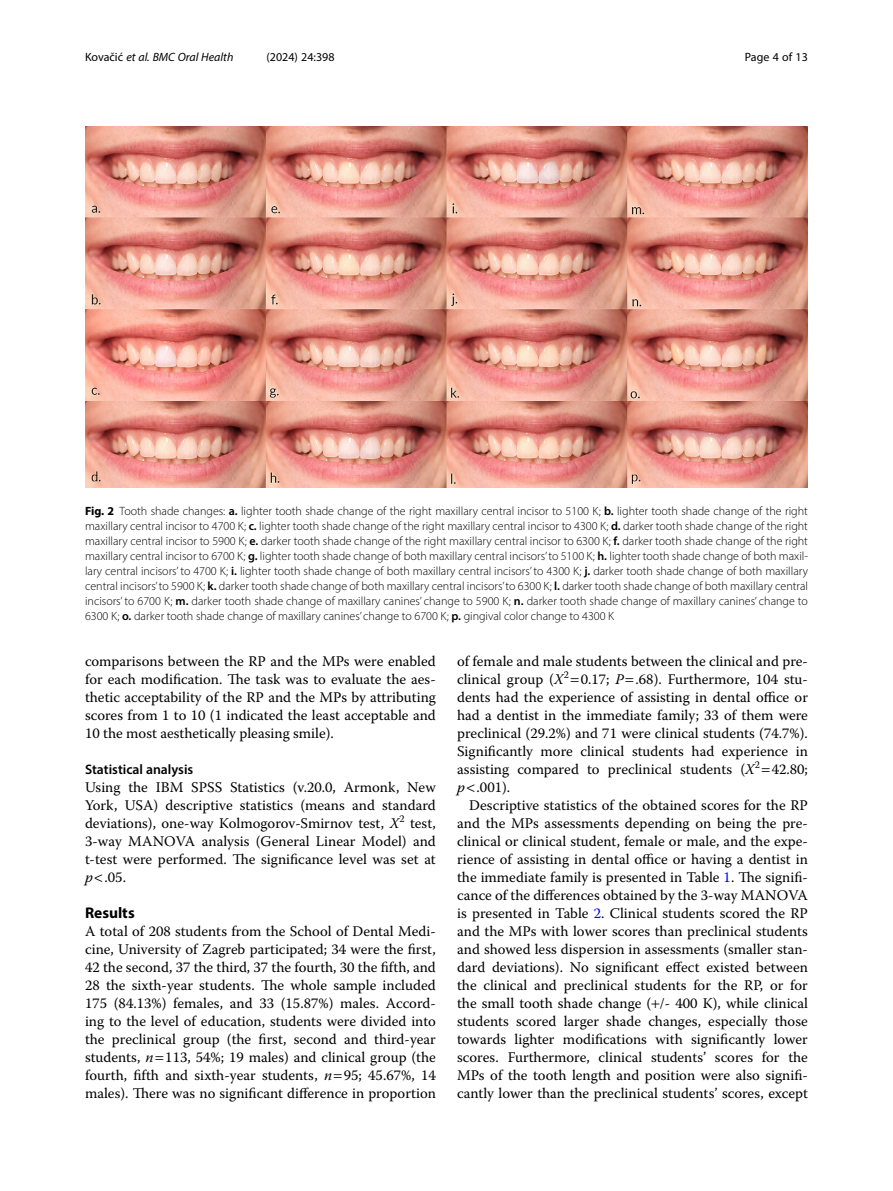
<style>
.page{position:relative;width:893px;height:1191px;background:#fff}
.page>*{position:absolute;margin:0;border:0;box-sizing:border-box;transform-origin:0 0}
.Head_1{font:700 15.45px "Myriad Pro";color:#000}
.Body_Text{font:14.7px/18px "Warnock Pro";color:#000;text-align:justify}
.Body_Text_Indent{font:14.7px/18px "Warnock Pro";color:#000;text-align:justify}
.Head_2{font:600 13.8px "Myriad Pro";color:#000}
.Figure_Caption{font:300 12px/15px "Myriad Pro";color:#000;text-align:justify}
.t1{font:italic 12px "Myriad Pro";color:#000}
.t2{font:12px "Myriad Pro";color:#000}
.s1{font-style:normal}
.s2{font-weight:700}
.s3{font-weight:600}
.s4{font-style:italic}
.s5{color:#00f}
</style>
<div class="page">
<img style="left:85px;top:126px;width:723px;height:361px">
<p class="t1" style="left:85px;top:50px;width:150px"><span class="s1">Kovačić</span> et al. BMC Oral Health</p>
<p class="t2" style="left:267px;top:50px;width:70px">(2024) 24:398</p>
<p class="t2" style="left:745px;top:50px;width:65px">Page 4 of 13</p>
<p class="Figure_Caption" style="left:85px;top:503px;width:724px"><span class="s2">Fig. 2</span> Tooth shade changes: <span class="s3">a.</span> lighter tooth shade change of the right maxillary central incisor to 5100 K; <span class="s3">b.</span> lighter tooth shade change of the right maxillary central incisor to 4700 K; <span class="s3">c.</span> lighter tooth shade change of the right maxillary central incisor to 4300 K; <span class="s3">d.</span> darker tooth shade change of the right maxillary central incisor to 5900 K; <span class="s3">e.</span> darker tooth shade change of the right maxillary central incisor to 6300 K; <span class="s3">f.</span> darker tooth shade change of the right maxillary central incisor to 6700 K; <span class="s3">g.</span> lighter tooth shade change of both maxillary central incisors’ to 5100 K; <span class="s3">h.</span> lighter tooth shade change of both maxil&shy;lary central incisors’ to 4700 K; <span class="s3">i.</span> lighter tooth shade change of both maxillary central incisors’ to 4300 K; <span class="s3">j.</span> darker tooth shade change of both maxillary central incisors’ to 5900 K; <span class="s3">k.</span> darker tooth shade change of both maxillary central incisors’ to 6300 K; <span class="s3">l.</span> darker tooth shade change of both maxillary central incisors’ to 6700 K; <span class="s3">m.</span> darker tooth shade change of maxillary canines’ change to 5900 K; <span class="s3">n.</span> darker tooth shade change of maxillary canines’ change to 6300 K; <span class="s3">o.</span> darker tooth shade change of maxillary canines’ change to 6700 K; <span class="s3">p.</span> gingival color change to 4300 K</p>
<p class="Body_Text" style="left:85px;top:652px;width:352px">comparisons between the RP and the MPs were enabled for each modification. The task was to evaluate the aes&shy;thetic acceptability of the RP and the MPs by attributing scores from 1 to 10 (1 indicated the least acceptable and 10 the most aesthetically pleasing smile).</p>
<p class="Head_2" style="left:85px;top:761px;width:110px">Statistical analysis</p>
<p class="Body_Text" style="left:85px;top:778px;width:352px">Using the IBM SPSS Statistics (v.20.0, Armonk, New York, USA) descriptive statistics (means and standard deviations), one-way Kolmogorov-Smirnov test, <span class="s4">X</span><sup>2</sup> test, 3-way MANOVA analysis (General Linear Model) and t-test were performed. The significance level was set at <span class="s4">p</span> .05.</p>
<p class="Head_1" style="left:85px;top:903px;width:51px">Results</p>
<p class="Body_Text" style="left:85px;top:922px;width:352px">A total of 208 students from the School of Dental Medi&shy;cine, University of Zagreb participated; 34 were the first, 42 the second, 37 the third, 37 the fourth, 30 the fifth, and 28 the sixth-year students. The whole sample included 175 (84.13%) females, and 33 (15.87%) males. Accord&shy;ing to the level of education, students were divided into the preclinical group (the first, second and third-year students, <span class="s4">n</span> 113, 54%; 19 males) and clinical group (the fourth, fifth and sixth-year students, <span class="s4">n</span> 95; 45.67%, 14 males). There was no significant difference in proportion</p>
<p class="Body_Text" style="left:457px;top:652px;width:352px">of female and male students between the clinical and pre&shy;clinical group (<span class="s4">X</span><sup>2</sup> 0.17; <span class="s4">P</span> .68). Furthermore, 104 stu&shy;dents had the experience of assisting in dental office or had a dentist in the immediate family; 33 of them were preclinical (29.2%) and 71 were clinical students (74.7%).<br>Significantly more clinical students had experience in assisting compared to preclinical students (<span class="s4">X</span><sup>2</sup> 42.80; <span class="s4">p</span> .001).</p>
<p class="Body_Text_Indent" style="left:457px;top:796px;width:352px;text-indent:12px">Descriptive statistics of the obtained scores for the RP and the MPs assessments depending on being the pre&shy;clinical or clinical student, female or male, and the expe&shy;rience of assisting in dental office or having a dentist in the immediate family is presented in Table <span class="s5">1</span>. The signifi&shy;cance of the differences obtained by the 3-way MANOVA is presented in Table <span class="s5">2</span>. Clinical students scored the RP and the MPs with lower scores than preclinical students and showed less dispersion in assessments (smaller stan&shy;dard deviations). No significant effect existed between the clinical and preclinical students for the RP, or for the small tooth shade change ( /- 400 K), while clinical students scored larger shade changes, especially those towards lighter modifications with significantly lower scores. Furthermore, clinical students’ scores for the MPs of the tooth length and position were also signifi&shy;cantly lower than the preclinical students’ scores, except</p>
</div>
